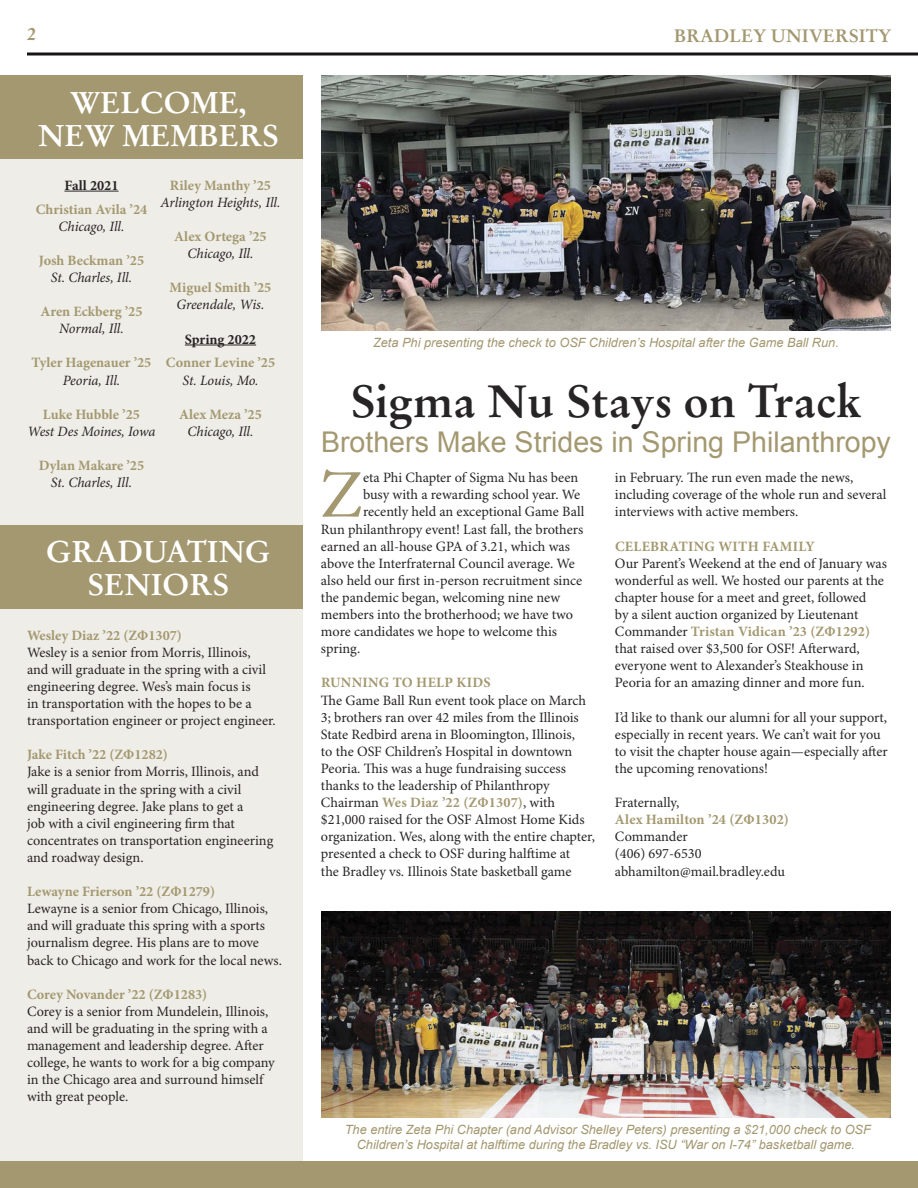
<style>
.page{position:relative;width:918px;height:1188px;background:#fff}
.page>*{position:absolute;margin:0;border:0;box-sizing:border-box;transform-origin:0 0}
.t1{font:63px "Stempel Garamond LT Std";color:#a39870}
.t2{font:700 45.15px "Stempel Garamond LT Std";color:#272425}
.t3{font:700 30px/33px "Stempel Garamond LT Std";color:#fff;text-align:center}
.t4{font:28.5px "Arial";color:#a39870}
.t5{font:700 18px "Stempel Garamond LT Std";color:#a39870}
.t6{font:14.25px/17.1px "Minion Pro";color:#272425}
.t7{font:700 14.25px "Minion Pro";color:#a39870}
.t8{font:italic 14.25px "Minion Pro";letter-spacing:-.005em;color:#272425}
.t9{font:700 14.25px "Minion Pro";letter-spacing:.02em;color:#a39870}
.t10{font:700 14.25px "Minion Pro";color:#272425}
.t11{font:italic 12.75px/15.3px "Arial";color:#a39870;text-align:center}
.s1{font-weight:700;color:#a39870}
</style>
<div class="page">
<svg style="left:27px;top:52px;width:891px;height:4px;background:#514e4f"></svg>
<div style="left:0;top:76px;width:303px;height:1112px;background:#efede7"></div>
<div style="left:0;top:1161px;width:918px;height:27px;background:#a39870"></div>
<img style="left:321px;top:911px;width:570px;height:207px">
<img style="left:321px;top:76px;width:570px;height:255px">
<hr style="left:64px;top:191px;width:55px;height:1px;background:#272425">
<hr style="left:185px;top:345px;width:71px;height:1px;background:#272425">
<div style="left:0;top:76px;width:303px;height:83px;background:#a39870"></div>
<div style="left:0;top:526px;width:303px;height:83px;background:#a39870"></div>
<p class="t5" style="left:27px;top:23px;width:10px">2</p>
<p class="t5" style="left:674px;top:25px;width:218px">BRADLEY UNIVERSITY</p>
<h3 class="t3" style="left:38px;top:86px;width:242px">WELCOME,<br>NEW MEMBERS</h3>
<p class="t7" style="left:170px;top:177px;width:103px">Riley Manthy ’25</p>
<p class="t8" style="left:161px;top:194px;width:121px">Arlington Heights, Ill.</p>
<p class="t7" style="left:174px;top:228px;width:94px">Alex Ortega ’25</p>
<p class="t8" style="left:188px;top:245px;width:67px">Chicago, Ill.</p>
<p class="t7" style="left:170px;top:279px;width:103px">Miguel Smith ’25</p>
<p class="t8" style="left:177px;top:296px;width:89px">Greendale, Wis.</p>
<p class="t10" style="left:185px;top:331px;width:73px">Spring 2022</p>
<p class="t7" style="left:166px;top:354px;width:111px">Conner Levine ’25</p>
<p class="t8" style="left:183px;top:371px;width:77px">St. Louis, Mo.</p>
<p class="t7" style="left:179px;top:406px;width:84px">Alex Meza ’25</p>
<p class="t8" style="left:188px;top:423px;width:67px">Chicago, Ill.</p>
<p class="t10" style="left:64px;top:177px;width:56px">Fall 2021</p>
<p class="t7" style="left:36px;top:200px;width:113px">Christian Avila ’24</p>
<p class="t8" style="left:59px;top:218px;width:67px">Chicago, Ill.</p>
<p class="t7" style="left:39px;top:252px;width:107px">Josh Beckman ’25</p>
<p class="t8" style="left:51px;top:269px;width:83px">St. Charles, Ill.</p>
<p class="t7" style="left:40px;top:303px;width:104px">Aren Eckberg ’25</p>
<p class="t8" style="left:59px;top:320px;width:66px">Normal, Ill.</p>
<p class="t7" style="left:32px;top:354px;width:121px">Tyler Hagenauer ’25</p>
<p class="t8" style="left:63px;top:371px;width:59px">Peoria, Ill.</p>
<p class="t7" style="left:43px;top:406px;width:99px">Luke Hubble ’25</p>
<p class="t8" style="left:27px;top:423px;width:130px">West Des Moines, Iowa</p>
<p class="t7" style="left:39px;top:457px;width:107px">Dylan Makare ’25</p>
<p class="t8" style="left:51px;top:474px;width:83px">St. Charles, Ill.</p>
<h3 class="t3" style="left:46px;top:536px;width:225px">GRADUATING<br>SENIORS</h3>
<p class="t7" style="left:27px;top:627px;width:156px">Wesley Diaz ’22 (ZΦ1307)</p>
<p class="t6" style="left:27px;top:644px;width:250px">Wesley is a senior from Morris, Illinois,<br>and will graduate in the spring with a civil engineering degree. Wes’s main focus is<br>in transportation with the hopes to be a transportation engineer or project engineer.</p>
<p class="t7" style="left:27px;top:746px;width:143px">Jake Fitch ’22 (ZΦ1282)</p>
<p class="t6" style="left:27px;top:764px;width:248px">Jake is a senior from Morris, Illinois, and will graduate in the spring with a civil engineering degree. Jake plans to get a<br>job with a civil engineering firm that concentrates on transportation engineering and roadway design.</p>
<p class="t7" style="left:27px;top:883px;width:190px">Lewayne Frierson ’22 (ZΦ1279)</p>
<p class="t6" style="left:27px;top:901px;width:257px">Lewayne is a senior from Chicago, Illinois, and will graduate this spring with a sports journalism degree. His plans are to move back to Chicago and work for the local news.</p>
<p class="t7" style="left:27px;top:986px;width:182px">Corey Novander ’22 (ZΦ1283)</p>
<p class="t6" style="left:27px;top:1003px;width:249px">Corey is a senior from Mundelein, Illinois, and will be graduating in the spring with a management and leadership degree. After college, he wants to work for a big company in the Chicago area and surround himself with great people.</p>
<p class="t11" style="left:373px;top:335px;width:467px">Zeta Phi presenting the check to OSF Children’s Hospital after the Game Ball Run.</p>
<h2 class="t2" style="left:351px;top:374px;width:512px">Sigma Nu Stays on Track</h2>
<h3 class="t4" style="left:321px;top:423px;width:571px">Brothers Make Strides in Spring Philanthropy</h3>
<h1 class="t1" style="left:321px;top:457px;width:44px">Z</h1>
<p class="t6" style="left:363px;top:470px;width:217px">eta Phi Chapter of Sigma Nu has been</p>
<p class="t6" style="left:363px;top:487px;width:219px">busy with a rewarding school year. We</p>
<p class="t6" style="left:363px;top:504px;width:223px">recently held an exceptional Game Ball</p>
<p class="t6" style="left:321px;top:521px;width:264px">Run philanthropy event! Last fall, the brothers</p>
<p class="t6" style="left:321px;top:538px;width:251px">earned an all-house GPA of 3.21, which was</p>
<p class="t6" style="left:321px;top:555px;width:256px">above the Interfraternal Council average. We</p>
<p class="t6" style="left:321px;top:572px;width:263px">also held our first in-person recruitment since</p>
<p class="t6" style="left:321px;top:589px;width:241px">the pandemic began, welcoming nine new</p>
<p class="t6" style="left:321px;top:606px;width:254px">members into the brotherhood; we have two</p>
<p class="t6" style="left:321px;top:624px;width:238px">more candidates we hope to welcome this</p>
<p class="t6" style="left:321px;top:641px;width:41px">spring.</p>
<p class="t9" style="left:321px;top:674px;width:171px">RUNNING TO HELP KIDS</p>
<p class="t6" style="left:321px;top:692px;width:275px">The Game Ball Run event took place on March 3; brothers ran over 42 miles from the Illinois State Redbird arena in Bloomington, Illinois,<br>to the OSF Children’s Hospital in downtown Peoria. This was a huge fundraising success thanks to the leadership of Philanthropy Chairman <span class="s1">Wes Diaz ’22 (ZΦ1307)</span>, with $21,000 raised for the OSF Almost Home Kids organization. Wes, along with the entire chapter, presented a check to OSF during halftime at<br>the Bradley vs. Illinois State basketball game</p>
<p class="t6" style="left:615px;top:470px;width:273px">in February. The run even made the news, including coverage of the whole run and several interviews with active members.</p>
<p class="t9" style="left:615px;top:538px;width:201px">CELEBRATING WITH FAMILY</p>
<p class="t6" style="left:615px;top:555px;width:273px">Our Parent’s Weekend at the end of January was wonderful as well. We hosted our parents at the chapter house for a meet and greet, followed<br>by a silent auction organized by Lieutenant Commander <span class="s1">Tristan Vidican ’23 (ZΦ1292) </span>that raised over $3,500 for OSF! Afterward, everyone went to Alexander’s Steakhouse in Peoria for an amazing dinner and more fun.</p>
<p class="t6" style="left:615px;top:709px;width:274px">I’d like to thank our alumni for all your support, especially in recent years. We can’t wait for you to visit the chapter house again—especially after the upcoming renovations!</p>
<p class="t6" style="left:615px;top:795px;width:66px">Fraternally,</p>
<p class="t7" style="left:615px;top:811px;width:176px">Alex Hamilton ’24 (ZΦ1302)</p>
<p class="t6" style="left:615px;top:829px;width:171px">Commander<br>(406) 697-6530 abhamilton@mail.bradley.edu</p>
<p class="t11" style="left:345px;top:1122px;width:528px">The entire Zeta Phi Chapter (and Advisor Shelley Peters) presenting a $21,000 check to OSF<br>Children’s Hospital at halftime during the Bradley vs. ISU “War on I-74” basketball game.</p>
</div>
